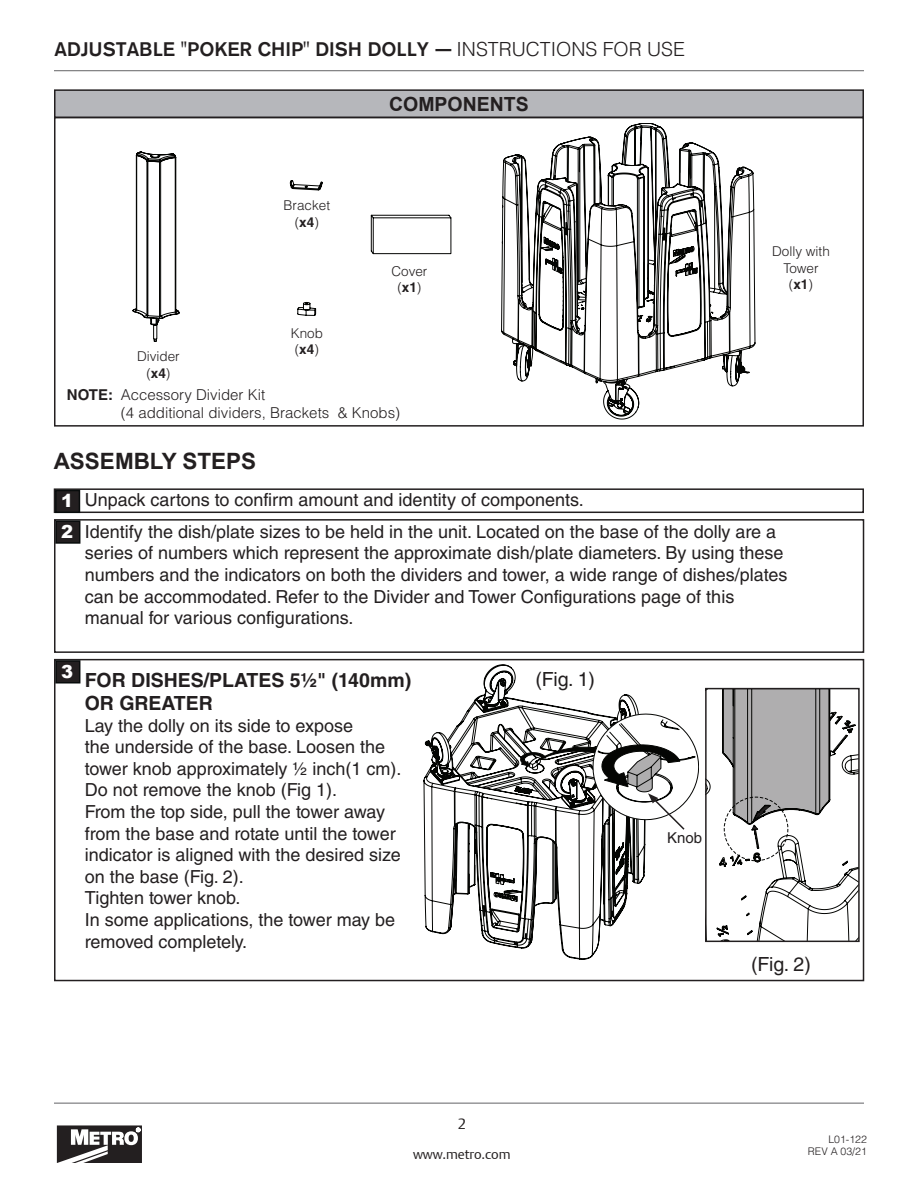
<style>
.page{position:relative;width:918px;height:1188px;background:#fff}
.page>*{position:absolute;margin:0;border:0;box-sizing:border-box;transform-origin:0 0}
.t1{font:700 22.5px "Arial";color:#231f20}
.t2{font:500 19.5px "Akzidenz Grotesk BQ";color:#231f20}
.t3{font:700 19.5px "Helvetica LT Std";color:#231f20}
.t4{font:19.5px "Helvetica LT Std";letter-spacing:-.01em;color:#231f20}
.t5{font:700 19.5px "Arial";color:#231f20}
.t6{font:18px/21.6px "Helvetica LT Std";color:#231f20}
.NUMBERING{font:900 18px "Arial";color:#fff}
.t7{font:300 15px/18px "Helvetica LT Std";color:#231f20}
.t8{font:15px "Helvetica LT Std";color:#231f20}
.t9{font:15px "DTL Argo T Light";color:#231f20}
.t10{font:300 13.5px/16.5px "Helvetica LT Std";color:#231f20;text-align:center}
.t11{font:13.5px "DTL Argo T Light";letter-spacing:-.01em;color:#231f20}
.t12{font:300 10.5px "Helvetica LT Pro";color:#231f20}
.s1{font-family:"Helvetica LT Pro";font-weight:300}
.s2{font-weight:700}
</style>
<div class="page">
<hr style="left:54px;top:70px;width:810px;height:1px;background:#636366">
<div style="left:54px;top:488px;width:810px;height:25px;border:2px solid #231f20"></div>
<div style="left:56px;top:491px;width:23px;height:21px;background:#231f20"></div>
<div style="left:55px;top:490px;width:25px;height:23px;border:2px solid #080c0c"></div>
<svg style="left:424px;top:665px;width:222px;height:294px"></svg>
<div style="left:54px;top:659px;width:810px;height:322px;border:2px solid #231f20"></div>
<div style="left:56px;top:661px;width:24px;height:22px;background:#231f20"></div>
<div style="left:55px;top:660px;width:25px;height:24px;border:2px solid #080c0c"></div>
<div style="left:54px;top:519px;width:810px;height:134px;border:2px solid #231f20"></div>
<div style="left:56px;top:521px;width:24px;height:22px;background:#231f20"></div>
<div style="left:55px;top:520px;width:25px;height:24px;border:2px solid #080c0c"></div>
<svg style="left:708px;top:691px;width:149px;height:248px"></svg>
<div style="left:724px;top:797px;width:64px;height:64px;border:1px dashed #040503;border-radius:50%"></div>
<div style="left:705px;top:688px;width:155px;height:254px;border:2px solid #231f20"></div>
<svg style="left:520px;top:714px;width:179px;height:117px"></svg>
<hr style="left:54px;top:1103px;width:810px;height:1px;background:#636366">
<svg style="left:57px;top:1125px;width:85px;height:38px"></svg>
<div style="left:55px;top:90px;width:808px;height:27px;background:#b6b7bb"></div>
<div style="left:54px;top:89px;width:810px;height:29px;border:2px solid #231f20"></div>
<svg style="left:133px;top:123px;width:622px;height:296px"></svg>
<div style="left:54px;top:117px;width:810px;height:310px;border:2px solid #231f20"></div>
<p class="t2" style="left:54px;top:37px;width:632px">ADJUSTABLE ''POKER CHIP'' DISH DOLLY — <span class="s1">INSTRUCTIONS FOR USE</span></p>
<p class="t10" style="left:137px;top:348px;width:44px">Divider</p>
<p class="t10" style="left:146px;top:365px;width:26px">(<span class="s2">x4</span>)</p>
<p class="t10" style="left:284px;top:197px;width:48px">Bracket</p>
<p class="t10" style="left:295px;top:214px;width:26px">(<span class="s2">x4</span>)</p>
<p class="t10" style="left:291px;top:324px;width:34px">Knob</p>
<p class="t10" style="left:295px;top:341px;width:26px">(<span class="s2">x4</span>)</p>
<p class="t5" style="left:389px;top:91px;width:141px">COMPONENTS</p>
<p class="t10" style="left:391px;top:263px;width:38px">Cover</p>
<p class="t10" style="left:397px;top:279px;width:26px">(<span class="s2">x1</span>)</p>
<p class="t7" style="left:121px;top:385px;width:281px;text-indent:-54px"><span class="s2">NOTE:</span> Accessory Divider Kit<br>(4 additional dividers, Brackets &amp; Knobs)</p>
<p class="t1" style="left:54px;top:446px;width:204px">ASSEMBLY STEPS</p>
<p class="NUMBERING" style="left:61px;top:488px;width:14px">1</p>
<p class="t6" style="left:85px;top:489px;width:501px">Unpack cartons to confirm amount and identity of components.</p>
<p class="t10" style="left:772px;top:243px;width:59px">Dolly with<br>Tower</p>
<p class="t10" style="left:789px;top:276px;width:26px">(<span class="s2">x1</span>)</p>
<p class="NUMBERING" style="left:61px;top:519px;width:14px">2</p>
<p class="t6" style="left:85px;top:521px;width:704px">Identify the dish/plate sizes to be held in the unit. Located on the base of the dolly are a series of numbers which represent the approximate dish/plate diameters. By using these numbers and the indicators on both the dividers and tower, a wide range of dishes/plates can be accommodated. Refer to the Divider and Tower Configurations page of this manual for various configurations.</p>
<p class="NUMBERING" style="left:61px;top:658px;width:14px">3</p>
<p class="t3" style="left:85px;top:668px;width:328px">FOR DISHES/PLATES 5½" (140mm)</p>
<p class="t3" style="left:85px;top:691px;width:130px">OR GREATER</p>
<p class="t6" style="left:85px;top:714px;width:270px">Lay the dolly on its side to expose</p>
<p class="t6" style="left:85px;top:736px;width:302px">the underside of the base. Loosen the</p>
<p class="t6" style="left:85px;top:758px;width:318px">tower knob approximately ½ inch(1 cm).</p>
<p class="t6" style="left:85px;top:779px;width:254px">Do not remove the knob (Fig 1).</p>
<p class="t6" style="left:85px;top:801px;width:302px">From the top side, pull the tower away</p>
<p class="t6" style="left:85px;top:822px;width:313px">from the base and rotate until the tower</p>
<p class="t6" style="left:85px;top:844px;width:318px">indicator is aligned with the desired size</p>
<p class="t6" style="left:85px;top:866px;width:161px">on the base (Fig. 2).</p>
<p class="t6" style="left:85px;top:887px;width:157px">Tighten tower knob.</p>
<p class="t6" style="left:85px;top:909px;width:312px">In some applications, the tower may be</p>
<p class="t6" style="left:85px;top:930px;width:164px">removed completely.</p>
<p class="t4" style="left:535px;top:667px;width:61px">(Fig. 1)</p>
<p class="t9" style="left:458px;top:1115px;width:10px">2</p>
<p class="t11" style="left:413px;top:1146px;width:99px">www.metro.com</p>
<p class="t8" style="left:667px;top:829px;width:37px">Knob</p>
<p class="t4" style="left:751px;top:953px;width:61px">(Fig. 2)</p>
<p class="t12" style="left:828px;top:1132px;width:40px">L01-122</p>
<p class="t12" style="left:808px;top:1145px;width:60px">REV A 03/21</p>
</div>
